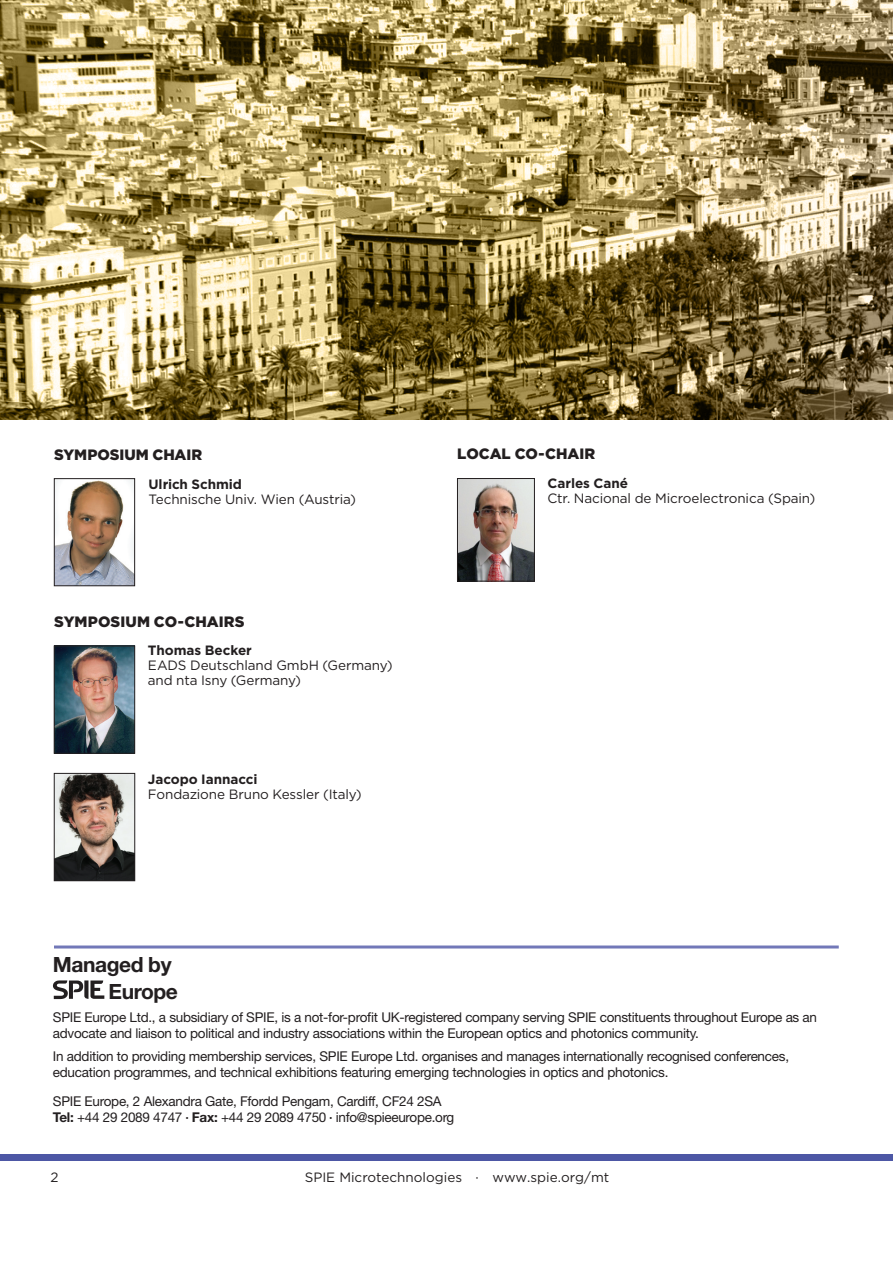
<style>
.page{position:relative;width:893px;height:1263px;background:#fff}
.page>*{position:absolute;margin:0;border:0;box-sizing:border-box;transform-origin:0 0}
.t1{font:700 21px/27px "Helvetica Neue";letter-spacing:-.02em;color:#231f20}
.t2{font:900 15px "Gotham";color:#231f20}
.t3{font:13.5px/16.5px "Helvetica Neue";letter-spacing:-.02em;color:#231f20}
.t4{font:13.5px/15px "Gotham";letter-spacing:-.005em;color:#231f20}
.t5{font:700 13.5px "Gotham";letter-spacing:-.005em;color:#231f20}
.s1{font-weight:700}
</style>
<div class="page">
<div style="left:0;top:1155px;width:893px;height:6px;background:#4d57a5"></div>
<img style="left:56px;top:480px;width:77px;height:104px">
<div style="left:54px;top:478px;width:81px;height:108px;border:1px solid #231f20"></div>
<img style="left:56px;top:648px;width:77px;height:103px">
<div style="left:54px;top:646px;width:81px;height:107px;border:1px solid #231f20"></div>
<img style="left:56px;top:775px;width:77px;height:104px">
<div style="left:54px;top:773px;width:81px;height:108px;border:1px solid #231f20"></div>
<img style="left:459px;top:480px;width:74px;height:99px">
<div style="left:457px;top:478px;width:78px;height:103px;border:1px solid #231f20"></div>
<svg style="left:53px;top:980px;width:51px;height:19px"></svg>
<hr style="left:54px;top:945px;width:785px;height:3px;background:#7278b8">
<svg style="left:0;top:0;width:893px;height:419px;background:#a18f5c"></svg>
<p class="t2" style="left:54px;top:445px;width:150px">SYMPOSIUM CHAIR</p>
<p class="t5" style="left:148px;top:475px;width:95px">Ulrich Schmid</p>
<p class="t4" style="left:148px;top:491px;width:209px">Technische Univ. Wien (Austria)</p>
<p class="t2" style="left:54px;top:611px;width:192px">SYMPOSIUM CO-CHAIRS</p>
<p class="t5" style="left:148px;top:641px;width:106px">Thomas Becker</p>
<p class="t4" style="left:148px;top:658px;width:246px">EADS Deutschland GmbH (Germany) and nta Isny (Germany)</p>
<p class="t5" style="left:148px;top:770px;width:111px">Jacopo Iannacci</p>
<p class="t4" style="left:148px;top:786px;width:215px">Fondazione Bruno Kessler (Italy)</p>
<p class="t2" style="left:457px;top:443px;width:140px">LOCAL CO-CHAIR</p>
<p class="t5" style="left:548px;top:474px;width:82px">Carles Cané</p>
<p class="t4" style="left:548px;top:490px;width:269px">Ctr. Nacional de Microelectronica (Spain)</p>
<h1 class="t1" style="left:109px;top:951px;width:71px;text-indent:-56px">Managed by<br>Europe</h1>
<p class="t3" style="left:53px;top:1008px;width:766px">SPIE Europe Ltd., a subsidiary of SPIE, is a not-for-profit UK-registered company serving SPIE constituents throughout Europe as an advocate and liaison to political and industry associations within the European optics and photonics community.</p>
<p class="t3" style="left:53px;top:1047px;width:738px">In addition to providing membership services, SPIE Europe Ltd. organises and manages internationally recognised conferences, education programmes, and technical exhibitions featuring emerging technologies in optics and photonics.</p>
<p class="t3" style="left:53px;top:1092px;width:403px">SPIE Europe, 2 Alexandra Gate, Ffordd Pengam, Cardiff, CF24 2SA<br><span class="s1">Tel:</span> +44 29 2089 4747 <sup>•</sup> <span class="s1">Fax:</span> +44 29 2089 4750 <sup>•</sup> info@spieeurope.org</p>
<p class="t4" style="left:51px;top:1170px;width:10px">2</p>
<p class="t4" style="left:305px;top:1170px;width:306px">SPIE Microtechnologies · www.spie.org/mt</p>
</div>
